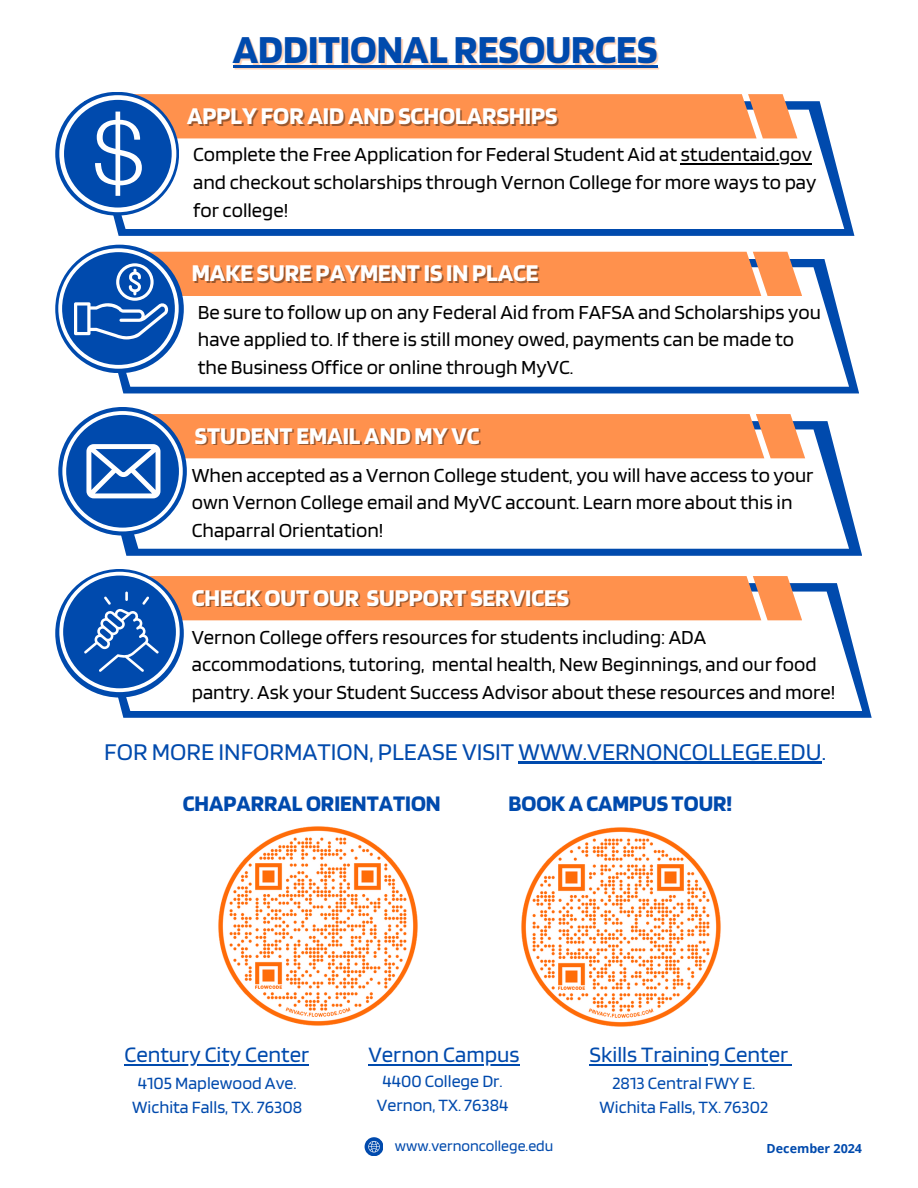
<style>
.page{position:relative;width:918px;height:1188px;background:#fff}
.page>*{position:absolute;margin:0;border:0;box-sizing:border-box;transform-origin:0 0}
.t1{font:700 41.4px "Blinker";color:#004aad}
.t2{font:700 25.2px "Blinker";color:#fff}
.t3{font:25.2px "Blinker";color:#004aad}
.t4{font:700 23.1px "Blinker";color:#004aad}
.t5{font:22.8px "Blinker";color:#004aad}
.t6{font:20.7px/27.6px "Blinker";color:#000}
.t7{font:18px/24px "Blinker";color:#004aad;text-align:center}
.t8{font:15.9px "Blinker";color:#004aad}
.t9{font:700 12.6px "Open Sans";color:#004aad}
</style>
<div class="page">
<img style="left:55px;top:65px;width:817px;height:1091px">
<hr style="left:233px;top:66px;width:424px;height:2px;background:#004aad">
<hr style="left:519px;top:762px;width:303px;height:2px;background:#004aad">
<p class="t1" style="left:233px;top:24px;width:426px">ADDITIONAL RESOURCES</p>
<p class="t2" style="left:187px;top:100px;width:372px">APPLYFORAIDANDSCHOLARSHIPS</p>
<p class="t6" style="left:193px;top:140px;width:620px">Complete the Free Application for Federal Student Aid at studentaid.gov</p>
<p class="t6" style="left:193px;top:168px;width:625px">and checkout scholarships through Vernon College for more ways to pay for college!</p>
<p class="t2" style="left:192px;top:257px;width:348px">MAKE SURE PAYMENT IS INPLACE</p>
<h2 class="t6" style="left:198px;top:297px;width:625px">Be sure to follow up on any Federal Aid from FAFSA and Scholarships you have applied to. If there is still money owed, payments can be made to the Business Office or online through MyVC.</h2>
<h5 class="t2" style="left:195px;top:420px;width:286px">STUDENT EMAILAND MYVC</h5>
<p class="t6" style="left:192px;top:460px;width:623px">When accepted as a Vernon College student, you will have access to your own Vernon College email and MyVC account. Learn more about this in<br>Chaparral Orientation!</p>
<p class="t2" style="left:192px;top:582px;width:379px">CHECKOUTOUR SUPPORT SERVICES</p>
<p class="t6" style="left:192px;top:622px;width:645px">Vernon College offers resources for students including: ADA accommodations, tutoring, mental health, New Beginnings, and our food pantry. Ask your Student Success Advisor about these resources and more!</p>
<h2 class="t3" style="left:104px;top:736px;width:723px">FOR MORE INFORMATION, PLEASE VISIT WWW.VERNONCOLLEGE.EDU.</h2>
<p class="t4" style="left:183px;top:789px;width:259px">CHAPARRALORIENTATION</p>
<h2 class="t4" style="left:508px;top:789px;width:225px">BOOKACAMPUS TOUR!</h2>
<h5 class="t5" style="left:124px;top:1040px;width:186px">Century City Center</h5>
<p class="t5" style="left:590px;top:1040px;width:200px">Skills Training Center</p>
<h1 class="t5" style="left:368px;top:1040px;width:153px">Vernon Campus</h1>
<h5 class="t7" style="left:132px;top:1070px;width:171px">4105 Maplewood Ave.<br>Wichita Falls, TX. 76308</h5>
<p class="t7" style="left:377px;top:1069px;width:133px">4400 College Dr.<br>Vernon, TX. 76384</p>
<p class="t7" style="left:600px;top:1070px;width:170px">2813 Central FWY E.<br>Wichita Falls, TX. 76302</p>
<p class="t8" style="left:395px;top:1136px;width:160px">www.vernoncollege.edu</p>
<h2 class="t9" style="left:767px;top:1140px;width:97px">December 2024</h2>
</div>
